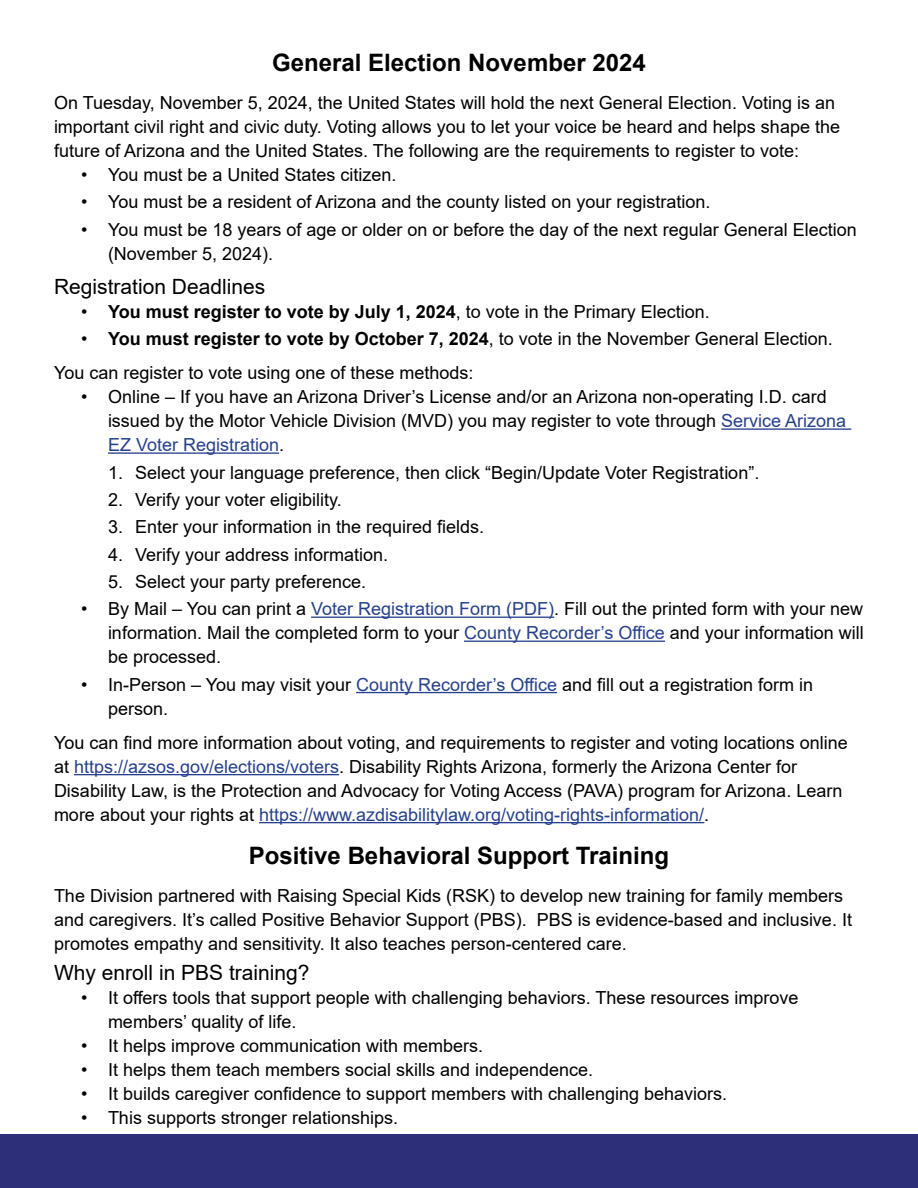
<style>
.page{position:relative;width:918px;height:1188px;background:#fff}
.page>*{position:absolute;margin:0;border:0;box-sizing:border-box;transform-origin:0 0}
.t1{font:700 24px "Arial";color:#000}
.t2{font:21px "Arial";color:#000}
.t3{font:18px/24px "Arial";color:#000}
.t4{font:700 18px "Arial";color:#000}
.s1{font-weight:400}
.s2{font-weight:700}
.s3{color:#25408f}
</style>
<div class="page">
<div style="left:0;top:1134px;width:918px;height:54px;background:#2d3079"></div>
<hr style="left:721px;top:428px;width:130px;height:2px;background:#25408f">
<hr style="left:108px;top:452px;width:171px;height:2px;background:#25408f">
<hr style="left:311px;top:617px;width:243px;height:1px;background:#25408f">
<hr style="left:464px;top:641px;width:201px;height:1px;background:#25408f">
<hr style="left:356px;top:692px;width:201px;height:1px;background:#25408f">
<hr style="left:74px;top:774px;width:265px;height:1px;background:#25408f">
<hr style="left:259px;top:822px;width:445px;height:1px;background:#25408f">
<h1 class="t1" style="left:272px;top:46px;width:375px">General Election November 2024</h1>
<p class="t3" style="left:54px;top:91px;width:788px">On Tuesday, November 5, 2024, the United States will hold the next General Election. Voting is an important civil right and civic duty. Voting allows you to let your voice be heard and helps shape the future of Arizona and the United States. The following are the requirements to register to vote:</p>
<p class="t3" style="left:81px;top:163px;width:317px">• You must be a United States citizen.</p>
<p class="t3" style="left:81px;top:190px;width:631px">• You must be a resident of Arizona and the county listed on your registration.</p>
<p class="t3" style="left:108px;top:217px;width:750px;text-indent:-27px">• You must be 18 years of age or older on or before the day of the next regular General Election (November 5, 2024).</p>
<p class="t2" style="left:54px;top:272px;width:213px">Registration Deadlines</p>
<p class="t4" style="left:81px;top:299px;width:630px"><span class="s1">•</span> You must register to vote by July 1, 2024<span class="s1">, to vote in the Primary Election.</span></p>
<p class="t3" style="left:54px;top:322px;width:780px;line-height:34px;text-indent:27px">• <span class="s2">You must register to vote by October 7, 2024</span>, to vote in the November General Election.<br>You can register to vote using one of these methods:</p>
<p class="t3" style="left:108px;top:385px;width:740px;text-indent:-27px">• Online – If you have an Arizona Driver’s License and/or an Arizona non-operating I.D. card issued by the Motor Vehicle Division (MVD) you may register to vote through <span class="s3">Service Arizona<br>EZ Voter Registration</span>.</p>
<p class="t3" style="left:108px;top:460px;width:653px">1. Select your language preference, then click “Begin/Update Voter Registration”.</p>
<p class="t3" style="left:108px;top:487px;width:235px">2. Verify your voter eligibility.</p>
<p class="t3" style="left:108px;top:515px;width:378px">3. Enter your information in the required fields.</p>
<p class="t3" style="left:108px;top:542px;width:282px">4. Verify your address information.</p>
<p class="t3" style="left:108px;top:569px;width:260px">5. Select your party preference.</p>
<p class="t3" style="left:108px;top:597px;width:757px;text-align:justify;text-indent:-27px">• By Mail – You can print a <span class="s3">Voter Registration Form (PDF)</span>. Fill out the printed form with your new information. Mail the completed form to your <span class="s3">County Recorder’s Office</span> and your information will be processed.</p>
<p class="t3" style="left:108px;top:672px;width:707px;text-indent:-27px">• In-Person – You may visit your <span class="s3">County Recorder’s Office</span> and fill out a registration form in person.</p>
<p class="t3" style="left:54px;top:730px;width:795px">You can find more information about voting, and requirements to register and voting locations online at <span class="s3">https://azsos.gov/elections/voters</span>. Disability Rights Arizona, formerly the Arizona Center for Disability Law, is the Protection and Advocacy for Voting Access (PAVA) program for Arizona. Learn more about your rights at <span class="s3">https://www.azdisabilitylaw.org/voting-rights-information/</span>.</p>
<h1 class="t1" style="left:249px;top:839px;width:422px">Positive Behavioral Support Training</h1>
<p class="t3" style="left:54px;top:883px;width:800px">The Division partnered with Raising Special Kids (RSK) to develop new training for family members and caregivers. It’s called Positive Behavior Support (PBS). PBS is evidence-based and inclusive. It promotes empathy and sensitivity. It also teaches person-centered care.</p>
<p class="t2" style="left:54px;top:959px;width:257px">Why enroll in PBS training?</p>
<p class="t3" style="left:108px;top:986px;width:692px;text-indent:-27px">• It offers tools that support people with challenging behaviors. These resources improve members’ quality of life.</p>
<p class="t3" style="left:81px;top:1034px;width:404px">• It helps improve communication with members.</p>
<p class="t3" style="left:81px;top:1058px;width:514px">• It helps them teach members social skills and independence.</p>
<p class="t3" style="left:81px;top:1082px;width:648px">• It builds caregiver confidence to support members with challenging behaviors.</p>
<p class="t3" style="left:81px;top:1106px;width:319px">• This supports stronger relationships.</p>
</div>
